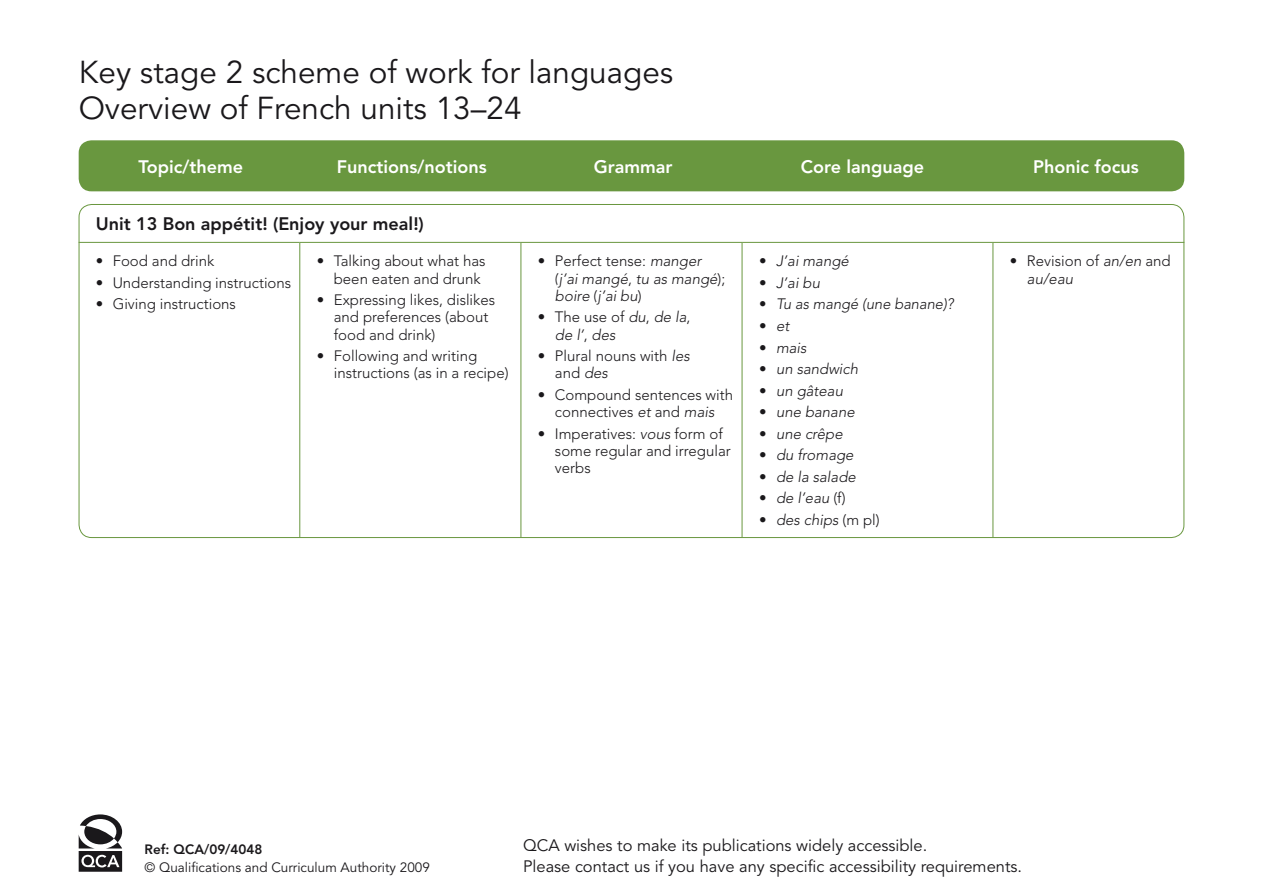
<style>
.page{position:relative;width:1263px;height:893px;background:#fff}
.page>*{position:absolute;margin:0;border:0;box-sizing:border-box;transform-origin:0 0}
.t1{font:31.5px/36px "Avenir LT Std";color:#1a181b}
.t2{font:800 18px "Avenir LT Std";color:#fff}
.t3{font:800 18px "Avenir LT Std";color:#1a181b}
.t4{font:16.5px/21px "Avenir LT Std";color:#1a181b}
.t5{font:300 15px/17.2px "Avenir LT Std";color:#1a181b}
.t6{font:italic 300 15px/17.2px "Avenir LT Std";color:#1a181b}
.t7{font:13.5px "Avenir LT Std";color:#1a181b}
.t8{font:800 13.5px "Avenir LT Std";color:#1a181b}
.s1{font-style:normal}
.s2{font-style:italic}
</style>
<div class="page">
<svg style="left:79px;top:814px;width:43px;height:58px"></svg>
<div style="left:79px;top:140px;width:1105px;height:51px;background:#69973f;border-radius:13px"></div>
<hr style="left:79px;top:242px;width:221px;height:1px;background:#69973f">
<hr style="left:300px;top:242px;width:221px;height:1px;background:#69973f">
<hr style="left:299px;top:243px;width:1px;height:294px;background:#69973f">
<hr style="left:521px;top:242px;width:221px;height:1px;background:#69973f">
<hr style="left:520px;top:243px;width:1px;height:294px;background:#69973f">
<hr style="left:742px;top:242px;width:251px;height:1px;background:#69973f">
<hr style="left:742px;top:243px;width:1px;height:294px;background:#69973f">
<hr style="left:993px;top:242px;width:191px;height:1px;background:#69973f">
<hr style="left:992px;top:243px;width:1px;height:294px;background:#69973f">
<svg style="left:94px;top:241px;width:417px;height:145px"></svg>
<div style="left:537px;top:257px;width:9px;height:8px;border:3px solid #fff;border-radius:50%"></div>
<div style="left:537px;top:313px;width:9px;height:8px;border:3px solid #fff;border-radius:50%"></div>
<div style="left:537px;top:352px;width:9px;height:8px;border:3px solid #fff;border-radius:50%"></div>
<div style="left:537px;top:390px;width:9px;height:9px;border:3px solid #fff;border-radius:50%"></div>
<div style="left:537px;top:429px;width:9px;height:9px;border:3px solid #fff;border-radius:50%"></div>
<div style="left:759px;top:257px;width:8px;height:8px;border:3px solid #fff;border-radius:50%"></div>
<div style="left:759px;top:278px;width:8px;height:9px;border:3px solid #fff;border-radius:50%"></div>
<div style="left:759px;top:300px;width:8px;height:8px;border:3px solid #fff;border-radius:50%"></div>
<div style="left:759px;top:321px;width:8px;height:9px;border:3px solid #fff;border-radius:50%"></div>
<div style="left:759px;top:343px;width:8px;height:8px;border:3px solid #fff;border-radius:50%"></div>
<div style="left:759px;top:365px;width:8px;height:8px;border:3px solid #fff;border-radius:50%"></div>
<div style="left:759px;top:386px;width:8px;height:8px;border:3px solid #fff;border-radius:50%"></div>
<div style="left:759px;top:408px;width:8px;height:8px;border:3px solid #fff;border-radius:50%"></div>
<div style="left:759px;top:429px;width:8px;height:8px;border:3px solid #fff;border-radius:50%"></div>
<div style="left:759px;top:451px;width:8px;height:8px;border:3px solid #fff;border-radius:50%"></div>
<div style="left:759px;top:472px;width:8px;height:8px;border:3px solid #fff;border-radius:50%"></div>
<div style="left:759px;top:494px;width:8px;height:8px;border:3px solid #fff;border-radius:50%"></div>
<div style="left:759px;top:515px;width:8px;height:8px;border:3px solid #fff;border-radius:50%"></div>
<svg style="left:773px;top:242px;width:184px;height:296px"></svg>
<div style="left:1009px;top:257px;width:9px;height:8px;border:3px solid #fff;border-radius:50%"></div>
<h1 class="t1" style="left:79px;top:55px;width:596px">Key stage 2 scheme of work for languages<br>Overview of French units 13–24</h1>
<p class="t2" style="left:138px;top:156px;width:106px">Topic/theme</p>
<p class="t2" style="left:337px;top:156px;width:151px">Functions/notions</p>
<p class="t2" style="left:594px;top:156px;width:80px">Grammar</p>
<p class="t2" style="left:801px;top:156px;width:125px">Core language</p>
<p class="t2" style="left:1033px;top:156px;width:107px">Phonic focus</p>
<p class="t3" style="left:96px;top:213px;width:330px">Unit 13 Bon appétit! (Enjoy your meal!)</p>
<p class="t5" style="left:96px;top:253px;width:120px">• Food and drink</p>
<p class="t5" style="left:96px;top:274px;width:197px">• Understanding instructions</p>
<p class="t5" style="left:96px;top:296px;width:142px">• Giving instructions</p>
<p class="t6" style="left:555px;top:253px;width:172px;text-indent:-17px"><span class="s1">• Perfect tense:</span> manger <span class="s1">(</span>j’ai mangé<span class="s1">,</span> tu as mangé<span class="s1">); </span>boire <span class="s1">(</span>j’ai bu<span class="s1">)</span></p>
<p class="t6" style="left:555px;top:309px;width:137px;text-indent:-17px"><span class="s1">• The use of</span> du<span class="s1">,</span> de la<span class="s1">, </span>de l’<span class="s1">,</span> des</p>
<p class="t5" style="left:555px;top:347px;width:136px;text-indent:-17px">• Plural nouns with <span class="s2">les </span>and <span class="s2">des</span></p>
<p class="t5" style="left:538px;top:386px;width:197px;text-align:center">• Compound sentences with connectives <span class="s2">et</span> and <span class="s2">mais</span></p>
<p class="t5" style="left:555px;top:425px;width:177px;text-indent:-17px">• Imperatives: <span class="s2">vous</span> form of some regular and irregular verbs</p>
<p class="t5" style="left:1027px;top:253px;width:145px;text-indent:-17px">• Revision of <span class="s2">an/en</span> and <span class="s2">au/eau</span></p>
<p class="t5" style="left:334px;top:253px;width:153px;text-indent:-17px">• Talking about what has been eaten and drunk</p>
<p class="t5" style="left:334px;top:291px;width:163px;text-indent:-17px">• Expressing likes, dislikes and preferences (about food and drink)</p>
<p class="t5" style="left:334px;top:347px;width:176px;text-indent:-17px">• Following and writing instructions (as in a recipe)</p>
<p class="t6" style="left:759px;top:253px;width:91px"><span class="s1">•</span> J’ai mangé</p>
<p class="t6" style="left:759px;top:274px;width:62px"><span class="s1">•</span> J’ai bu</p>
<p class="t6" style="left:759px;top:296px;width:196px"><span class="s1">•</span> Tu as mangé (une banane)?</p>
<p class="t6" style="left:759px;top:317px;width:32px"><span class="s1">•</span> et</p>
<p class="t6" style="left:759px;top:339px;width:49px"><span class="s1">•</span> mais</p>
<p class="t6" style="left:759px;top:360px;width:100px"><span class="s1">•</span> un sandwich</p>
<p class="t6" style="left:759px;top:382px;width:85px"><span class="s1">•</span> un gâteau</p>
<p class="t6" style="left:759px;top:403px;width:97px"><span class="s1">•</span> une banane</p>
<p class="t6" style="left:759px;top:425px;width:85px"><span class="s1">•</span> une crêpe</p>
<p class="t6" style="left:759px;top:446px;width:96px"><span class="s1">•</span> du fromage</p>
<p class="t6" style="left:759px;top:468px;width:98px"><span class="s1">•</span> de la salade</p>
<p class="t6" style="left:759px;top:489px;width:88px"><span class="s1">•</span> de l’eau <span class="s1">(f)</span></p>
<p class="t6" style="left:759px;top:511px;width:122px"><span class="s1">•</span> des chips <span class="s1">(m pl)</span></p>
<p class="t8" style="left:145px;top:841px;width:119px">Ref: QCA/09/4048</p>
<p class="t7" style="left:145px;top:859px;width:287px">© Qualifications and Curriculum Authority 2009</p>
<p class="t4" style="left:523px;top:835px;width:501px">QCA wishes to make its publications widely accessible.<br>Please contact us if you have any specific accessibility requirements.</p>
</div>
